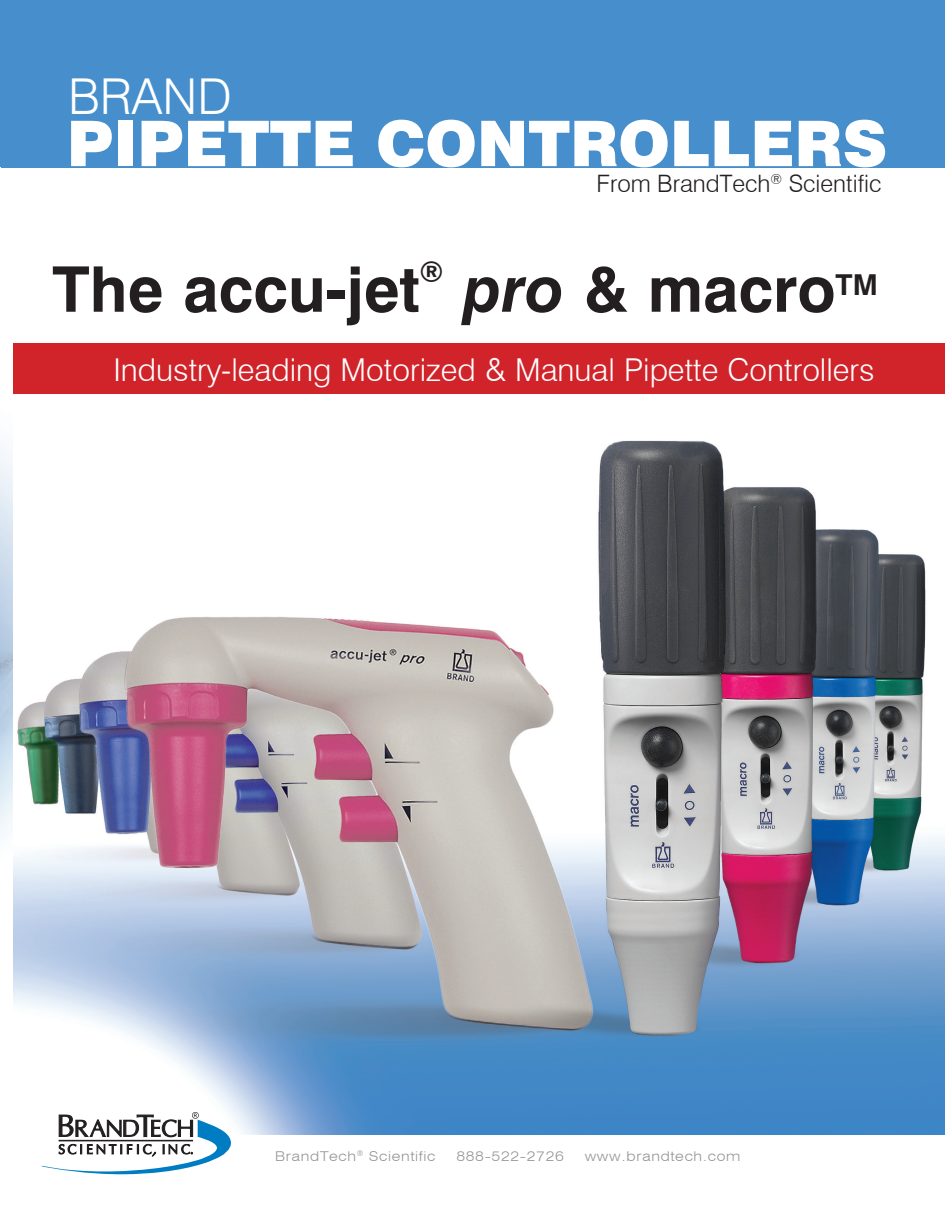
<style>
.page{position:relative;width:945px;height:1215px;background:#fff}
.page>*{position:absolute;margin:0;border:0;box-sizing:border-box;transform-origin:0 0}
.t1{font:700 63px "Swiss 721 BT";color:#231f20}
.t2{font:900 63px "Swiss 721 BT";color:#fff}
.t3{font:300 49.5px "Swiss 721 BT";color:#fff}
.t4{font:300 31.5px "Swiss 721 BT";color:#fff}
.t5{font:700 28.8px "Swiss 721 BT";color:#231f20}
.t6{font:300 24px "Swiss 721 BT";color:#231f20}
.t7{font:300 expanded 13.5px "Swiss 721 BT";letter-spacing:.05em;color:#939598}
.s1{font-style:italic}
</style>
<div class="page">
<div style="left:0;top:0;width:14px;height:168px;background:#468fcc"></div>
<img style="left:0;top:343px;width:14px;height:660px">
<img style="left:14px;top:440px;width:931px;height:695px">
<div style="left:1px;top:0;width:943px;height:168px;background:#468fcc"></div>
<svg style="left:42px;top:1112px;width:189px;height:63px"></svg>
<div style="left:14px;top:343px;width:931px;height:51px;background:#d1232a"></div>
<h2 class="t3" style="left:68px;top:66px;width:165px">BRAND</h2>
<h1 class="t2" style="left:67px;top:105px;width:822px">PIPETTE CONTROLLERS</h1>
<p class="t6" style="left:597px;top:169px;width:286px">From BrandTech<sup>®</sup> Scientific</p>
<h1 class="t1" style="left:52px;top:251px;width:369px">The accu-jet</h1>
<p class="t5" style="left:420px;top:254px;width:26px">®</p>
<h1 class="t1" style="left:463px;top:251px;width:416px"><span class="s1">pro</span> &amp; macro<sup>TM</sup></h1>
<p class="t4" style="left:113px;top:350px;width:763px">Industry-leading Motorized &amp; Manual Pipette Controllers</p>
<p class="t7" style="left:275px;top:1148px;width:162px">BrandTech<sup>®</sup> Scientific</p>
<p class="t7" style="left:456px;top:1148px;width:109px">888-522-2726</p>
<p class="t7" style="left:585px;top:1148px;width:157px">www.brandtech.com</p>
</div>
